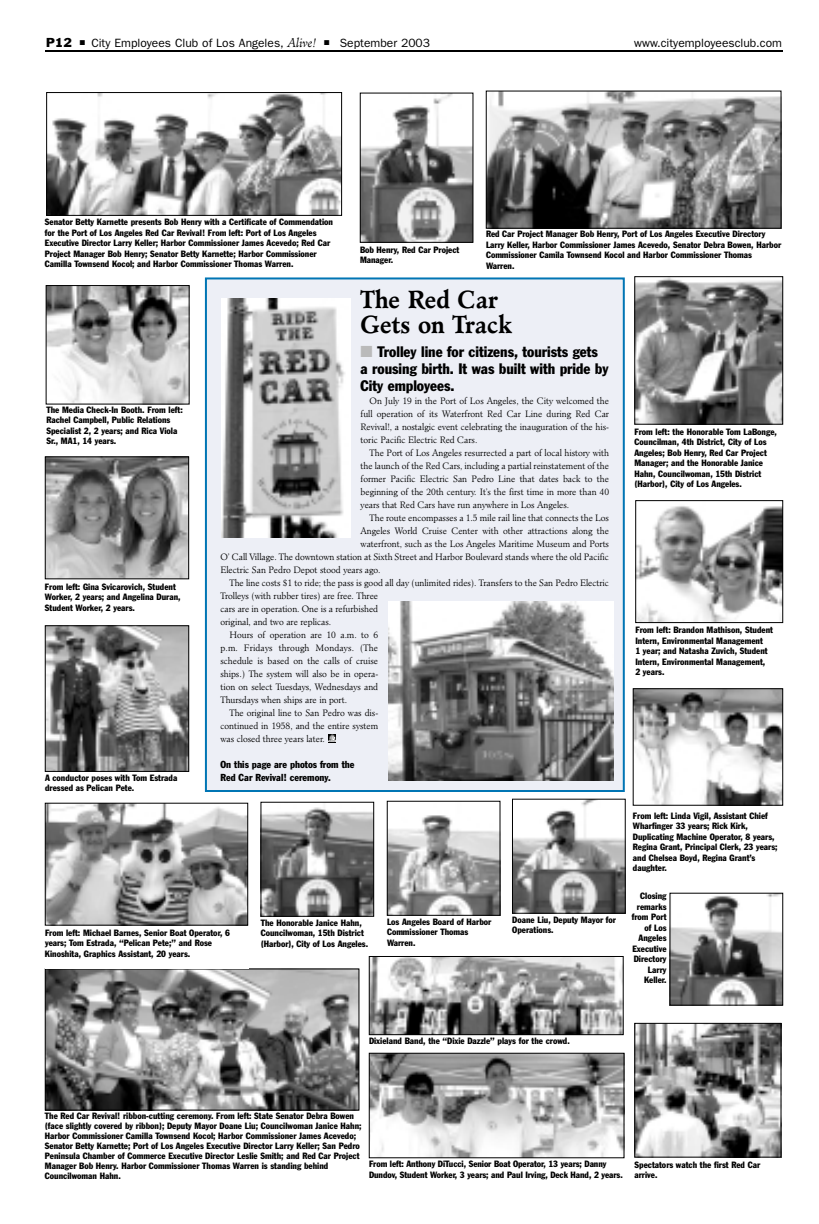
<style>
.page{position:relative;width:819px;height:1224px;background:#fff}
.page>*{position:absolute;margin:0;border:0;box-sizing:border-box;transform-origin:0 0}
.t1{font:700 24px/25px "Minister";color:#000;scale:.9 1}
.t2{font:condensed 15px/17px "Franklin Gothic";color:#000}
.t3{font:12px "Franklin Gothic";color:#000}
.t4{font:condensed 10px/13px "Franklin Gothic";color:#000}
.t5{font:condensed 9px/10.5px "Franklin Gothic";color:#000}
.t6{font:300 9px "Minister";letter-spacing:-.005em;color:#000;scale:.95 1}
.t7{font:300 9px "Minister";letter-spacing:.015em;color:#000;scale:.95 1}
.s1{font-style:inherit}
.s2{font-family:"Minister";font-weight:300;font-style:italic}
.s3{color:#bababa}
</style>
<div class="page">
<div style="left:206px;top:278px;width:418px;height:513px;background:#edeff6"></div>
<div style="left:205px;top:277px;width:420px;height:515px;border:2px solid #0075b4"></div>
<hr style="left:45px;top:50px;width:738px;height:2px;background:#000">
<svg style="left:328px;top:734px;width:8px;height:9px"></svg>
<img style="left:362px;top:95px;width:109px;height:146px">
<div style="left:360px;top:93px;width:113px;height:150px;border:1px solid #000"></div>
<img style="left:263px;top:807px;width:109px;height:108px">
<div style="left:261px;top:802px;width:113px;height:115px;border:1px solid #000"></div>
<img style="left:389px;top:815px;width:109px;height:99px">
<div style="left:387px;top:801px;width:113px;height:115px;border:1px solid #000"></div>
<img style="left:514px;top:801px;width:110px;height:111px">
<div style="left:512px;top:799px;width:114px;height:115px;border:1px solid #000"></div>
<img style="left:47px;top:627px;width:140px;height:143px">
<div style="left:45px;top:625px;width:144px;height:147px;border:1px solid #000"></div>
<img style="left:636px;top:1025px;width:143px;height:130px">
<div style="left:634px;top:1023px;width:147px;height:134px;border:1px solid #000"></div>
<img style="left:47px;top:971px;width:310px;height:137px">
<div style="left:45px;top:969px;width:314px;height:141px;border:1px solid #000"></div>
<img style="left:488px;top:93px;width:291px;height:133px">
<div style="left:486px;top:91px;width:295px;height:137px;border:1px solid #000"></div>
<img style="left:48px;top:94px;width:292px;height:120px">
<div style="left:46px;top:92px;width:296px;height:124px;border:1px solid #000"></div>
<img style="left:635px;top:690px;width:146px;height:113px">
<div style="left:633px;top:688px;width:150px;height:117px;border:1px solid #000"></div>
<img style="left:637px;top:506px;width:144px;height:115px">
<div style="left:635px;top:500px;width:148px;height:123px;border:1px solid #000"></div>
<img style="left:47px;top:459px;width:140px;height:118px">
<div style="left:45px;top:457px;width:144px;height:122px;border:1px solid #000"></div>
<img style="left:47px;top:805px;width:199px;height:118px">
<div style="left:45px;top:803px;width:203px;height:122px;border:1px solid #000"></div>
<img style="left:371px;top:1055px;width:251px;height:101px">
<div style="left:369px;top:1053px;width:255px;height:105px;border:1px solid #000"></div>
<img style="left:222px;top:299px;width:129px;height:239px">
<img style="left:388px;top:602px;width:225px;height:178px">
<img style="left:371px;top:958px;width:250px;height:75px">
<div style="left:369px;top:956px;width:254px;height:79px;border:1px solid #000"></div>
<img style="left:636px;top:278px;width:145px;height:144px">
<div style="left:634px;top:276px;width:149px;height:148px;border:1px solid #000"></div>
<img style="left:48px;top:287px;width:139px;height:115px">
<div style="left:46px;top:285px;width:143px;height:119px;border:1px solid #000"></div>
<img style="left:672px;top:895px;width:109px;height:108px">
<div style="left:670px;top:893px;width:113px;height:112px;border:1px solid #000"></div>
<p class="t3" style="left:46px;top:38px;width:385px"><span class="s1">P12</span> ■ City Employees Club of Los Angeles, <span class="s2">Alive!</span> ■ September 2003</p>
<p class="t3" style="left:634px;top:38px;width:149px">www.cityemployeesclub.com</p>
<p class="t5" style="left:45px;top:218px;width:290px">Senator Betty Karnette presents Bob Henry with a Certificate of Commendation for the Port of Los Angeles Red Car Revival! From left: Port of Los Angeles Executive Director Larry Keller; Harbor Commissioner James Acevedo; Red Car Project Manager Bob Henry; Senator Betty Karnette; Harbor Commissioner Camilla Townsend Kocol; and Harbor Commissioner Thomas Warren.</p>
<p class="t5" style="left:360px;top:245px;width:101px">Bob Henry, Red Car Project<br>Manager.</p>
<p class="t5" style="left:486px;top:229px;width:297px">Red Car Project Manager Bob Henry, Port of Los Angeles Executive Directory Larry Keller, Harbor Commissioner James Acevedo, Senator Debra Bowen, Harbor Commissioner Camila Townsend Kocol and Harbor Commissioner Thomas Warren.</p>
<p class="t5" style="left:46px;top:405px;width:138px">The Media Check-In Booth. From left:<br>Rachel Campbell, Public Relations<br>Specialist 2, 2 years; and Rica Viola<br>Sr., MA1, 14 years.</p>
<p class="t5" style="left:45px;top:582px;width:137px">From left: Gina Svicarovich, Student<br>Worker, 2 years; and Angelina Duran,<br>Student Worker, 2 years.</p>
<p class="t5" style="left:45px;top:773px;width:134px">A conductor poses with Tom Estrada dressed as Pelican Pete.</p>
<p class="t1" style="left:361px;top:289px;width:170px">The Red Car<br>Gets on Track</p>
<p class="t2" style="left:361px;top:345px;width:249px"><span class="s3">■</span> Trolley line for citizens, tourists gets a rousing birth. It was built with pride by<br>City employees.</p>
<p class="t6" style="left:370px;top:397px;width:254px">On July 19 in the Port of Los Angeles, the City welcomed the</p>
<p class="t6" style="left:361px;top:410px;width:263px">full operation of its Waterfront Red Car Line during Red Car</p>
<p class="t6" style="left:361px;top:423px;width:263px">Revival!, a nostalgic event celebrating the inauguration of the his-</p>
<p class="t6" style="left:361px;top:436px;width:124px">toric Pacific Electric Red Cars.</p>
<p class="t6" style="left:370px;top:449px;width:254px">The Port of Los Angeles resurrected a part of local history with</p>
<p class="t6" style="left:361px;top:462px;width:263px">the launch of the Red Cars, including a partial reinstatement of the</p>
<p class="t6" style="left:361px;top:475px;width:263px">former Pacific Electric San Pedro Line that dates back to the</p>
<p class="t6" style="left:361px;top:488px;width:263px">beginning of the 20th century. It’s the first time in more than 40</p>
<p class="t6" style="left:361px;top:501px;width:221px">years that Red Cars have run anywhere in Los Angeles.</p>
<p class="t6" style="left:370px;top:514px;width:254px">The route encompasses a 1.5 mile rail line that connects the Los</p>
<p class="t6" style="left:361px;top:527px;width:263px">Angeles World Cruise Center with other attractions along the</p>
<p class="t6" style="left:361px;top:540px;width:263px">waterfront, such as the Los Angeles Maritime Museum and Ports</p>
<p class="t6" style="left:221px;top:553px;width:411px">O’ Call Village. The downtown station at Sixth Street and Harbor Boulevard stands where the old Pacific</p>
<p class="t6" style="left:221px;top:566px;width:170px">Electric San Pedro Depot stood years ago.</p>
<p class="t6" style="left:230px;top:579px;width:401px">The line costs $1 to ride; the pass is good all day (unlimited rides). Transfers to the San Pedro Electric</p>
<p class="t6" style="left:221px;top:592px;width:167px">Trolleys (with rubber tires) are free. Three</p>
<p class="t6" style="left:221px;top:605px;width:168px">cars are in operation. One is a refurbished</p>
<p class="t6" style="left:221px;top:618px;width:118px">original, and two are replicas.</p>
<p class="t6" style="left:230px;top:631px;width:158px">Hours of operation are 10 a.m. to 6</p>
<p class="t7" style="left:221px;top:644px;width:168px">p.m. Fridays through Mondays. (The</p>
<p class="t6" style="left:221px;top:657px;width:168px">schedule is based on the calls of cruise</p>
<p class="t6" style="left:221px;top:670px;width:168px">ships.) The system will also be in opera-</p>
<p class="t6" style="left:221px;top:683px;width:168px">tion on select Tuesdays, Wednesdays and</p>
<p class="t6" style="left:221px;top:696px;width:135px">Thursdays when ships are in port.</p>
<p class="t6" style="left:230px;top:709px;width:158px">The original line to San Pedro was dis-</p>
<p class="t6" style="left:221px;top:722px;width:167px">continued in 1958, and the entire system</p>
<p class="t6" style="left:221px;top:735px;width:111px">was closed three years later.</p>
<p class="t4" style="left:220px;top:759px;width:135px">On this page are photos from the<br>Red Car Revival! ceremony.</p>
<p class="t5" style="left:45px;top:928px;width:186px">From left: Michael Barnes, Senior Boat Operator, 6 years; Tom Estrada, “Pelican Pete;” and Rose<br>Kinoshita, Graphics Assistant, 20 years.</p>
<p class="t5" style="left:261px;top:918px;width:109px">The Honorable Janice Hahn,<br>Councilwoman, 15th District (Harbor), City of Los Angeles.</p>
<p class="t5" style="left:387px;top:917px;width:106px">Los Angeles Board of Harbor<br>Commissioner Thomas<br>Warren.</p>
<p class="t5" style="left:512px;top:915px;width:105px">Doane Liu, Deputy Mayor for<br>Operations.</p>
<p class="t5" style="left:635px;top:427px;width:144px">From left: the Honorable Tom LaBonge, Councilman, 4th District, City of Los Angeles; Bob Henry, Red Car Project Manager; and the Honorable Janice Hahn, Councilwoman, 15th District (Harbor), City of Los Angeles.</p>
<p class="t5" style="left:635px;top:625px;width:139px">From left: Brandon Mathison, Student<br>Intern, Environmental Management<br>1 year; and Natasha Zuvich, Student<br>Intern, Environmental Management,<br>2 years.</p>
<p class="t5" style="left:633px;top:811px;width:146px">From left: Linda Vigil, Assistant Chief<br>Wharfinger 33 years; Rick Kirk,<br>Duplicating Machine Operator, 8 years,<br>Regina Grant, Principal Clerk, 23 years; and Chelsea Boyd, Regina Grant’s daughter.</p>
<p class="t5" style="left:632px;top:892px;width:36px;text-align:right">Closing remarks from Port of Los<br>Angeles<br>Executive<br>Directory<br>Larry<br>Keller.</p>
<p class="t5" style="left:369px;top:1036px;width:202px">Dixieland Band, the “Dixie Dazzle” plays for the crowd.</p>
<p class="t5" style="left:45px;top:1112px;width:318px;line-height:10px">The Red Car Revival! ribbon-cutting ceremony. From left: State Senator Debra Bowen (face slightly covered by ribbon); Deputy Mayor Doane Liu; Councilwoman Janice Hahn; Harbor Commissioner Camilla Townsend Kocol; Harbor Commissioner James Acevedo; Senator Betty Karnette; Port of Los Angeles Executive Director Larry Keller; San Pedro Peninsula Chamber of Commerce Executive Director Leslie Smith; and Red Car Project Manager Bob Henry. Harbor Commissioner Thomas Warren is standing behind Councilwoman Hahn.</p>
<p class="t5" style="left:369px;top:1159px;width:255px">From left: Anthony DiTucci, Senior Boat Operator, 13 years; Danny<br>Dundov, Student Worker, 3 years; and Paul Irving, Deck Hand, 2 years.</p>
<p class="t5" style="left:635px;top:1160px;width:127px">Spectators watch the first Red Car arrive.</p>
</div>
